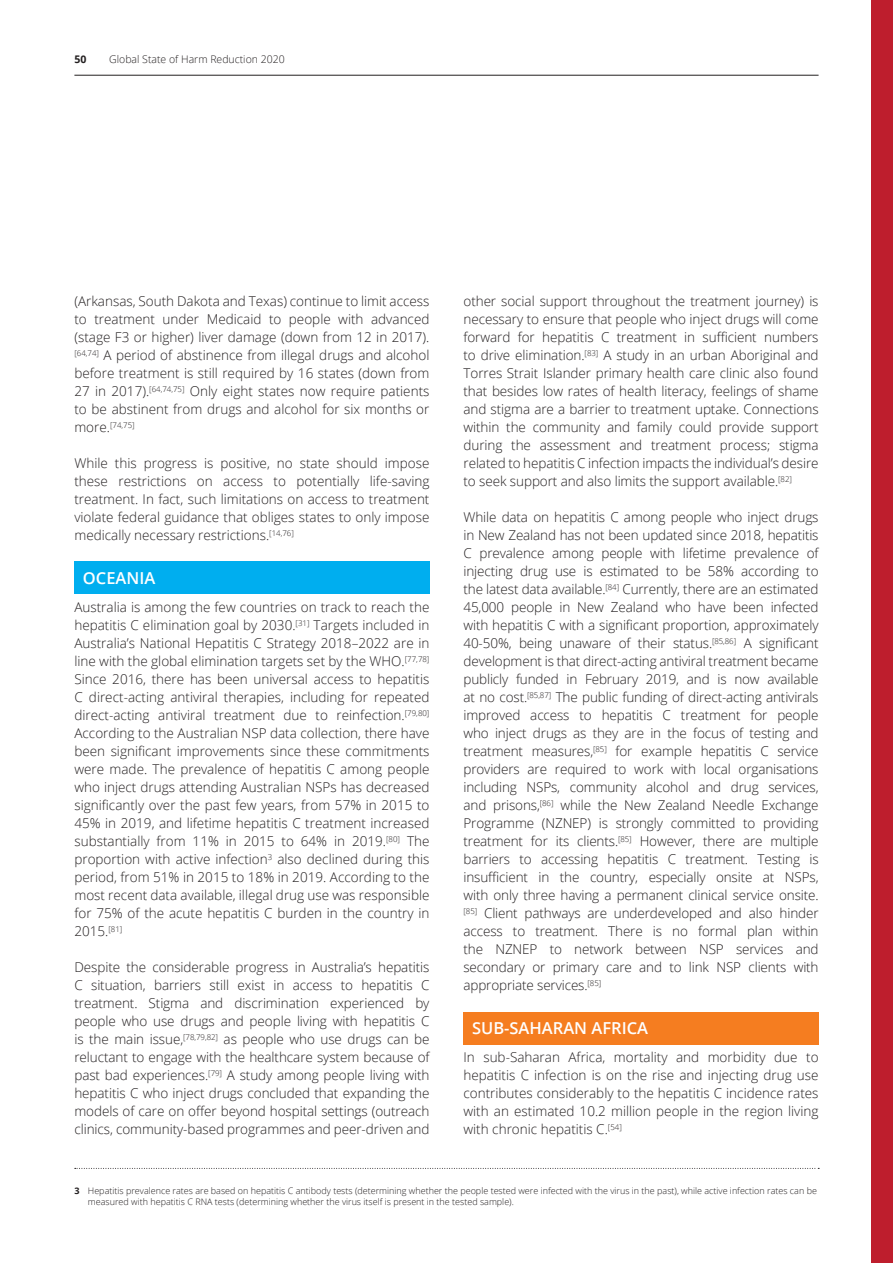
<style>
.page{position:relative;width:893px;height:1263px;background:#fff}
.page>*{position:absolute;margin:0;border:0;box-sizing:border-box;transform-origin:0 0}
.t1{font:600 16.5px "Open Sans";color:#fff}
.t2{font:300 13.5px/18px "Open Sans";color:#231f20;text-align:justify}
.t3{font:300 10.5px "Open Sans";color:#231f20}
.t4{font:700 10.5px "Open Sans";color:#231f20}
.t5{font:300 9px/10.8px "Open Sans";color:#231f20}
.t6{font:300 7.8px "Open Sans";color:#231f20}
.s1{font-size:13.5px}
.s2{font-weight:700}
</style>
<div class="page">
<hr style="left:74px;top:75px;width:745px;height:1px;background:#231f20">
<div style="left:74px;top:562px;width:355px;height:32px;background:#00aeef"></div>
<svg style="left:75px;top:1168px;width:744px;height:1px"></svg>
<div style="left:463px;top:1012px;width:356px;height:32px;background:#f57d20"></div>
<div style="left:872px;top:0;width:21px;height:1263px;background:#be1e2d"></div>
<p class="t4" style="left:74px;top:52px;width:13px">50</p>
<p class="t3" style="left:109px;top:52px;width:177px">Global State of Harm Reduction 2020</p>
<p class="t2" style="left:74px;top:292px;width:357px">(Arkansas, South Dakota and Texas) continue to limit access to treatment under Medicaid to people with advanced (stage F3 or higher) liver damage (down from 12 in 2017). <sup>[64,74]</sup> A period of abstinence from illegal drugs and alcohol before treatment is still required by 16 states (down from 27 in 2017).<sup>[64,74,75]</sup> Only eight states now require patients to be abstinent from drugs and alcohol for six months or</p>
<p class="t6" style="left:74px;top:419px;width:62px"><span class="s1">more.</span>[74,75]</p>
<p class="t2" style="left:74px;top:454px;width:357px">While this progress is positive, no state should impose these restrictions on access to potentially life-saving treatment. In fact, such limitations on access to treatment violate federal guidance that obliges states to only impose medically necessary restrictions.<sup>[14,76]</sup></p>
<p class="t1" style="left:83px;top:567px;width:74px">OCEANIA</p>
<p class="t2" style="left:74px;top:598px;width:357px">Australia is among the few countries on track to reach the hepatitis C elimination goal by 2030.<sup>[31]</sup> Targets included in Australia’s National Hepatitis C Strategy 2018–2022 are in line with the global elimination targets set by the WHO.<sup>[77,78] </sup>Since 2016, there has been universal access to hepatitis C direct-acting antiviral therapies, including for repeated direct-acting antiviral treatment due to reinfection.<sup>[79,80] </sup>According to the Australian NSP data collection, there have been significant improvements since these commitments were made. The prevalence of hepatitis C among people who inject drugs attending Australian NSPs has decreased significantly over the past few years, from 57% in 2015 to 45% in 2019, and lifetime hepatitis C treatment increased substantially from 11% in 2015 to 64% in 2019.<sup>[80]</sup> The proportion with active infection<sup>3</sup> also declined during this period, from 51% in 2015 to 18% in 2019. According to the most recent data available, illegal drug use was responsible for 75% of the acute hepatitis C burden in the country in 2015.<sup>[81]</sup></p>
<p class="t2" style="left:74px;top:958px;width:357px">Despite the considerable progress in Australia’s hepatitis C situation, barriers still exist in access to hepatitis C treatment. Stigma and discrimination experienced by people who use drugs and people living with hepatitis C is the main issue,<sup>[78,79,82]</sup> as people who use drugs can be reluctant to engage with the healthcare system because of past bad experiences.<sup>[79]</sup> A study among people living with hepatitis C who inject drugs concluded that expanding the models of care on offer beyond hospital settings (outreach clinics, community-based programmes and peer-driven and</p>
<p class="t2" style="left:463px;top:292px;width:357px">other social support throughout the treatment journey) is necessary to ensure that people who inject drugs will come forward for hepatitis C treatment in sufficient numbers to drive elimination.<sup>[83]</sup> A study in an urban Aboriginal and Torres Strait Islander primary health care clinic also found that besides low rates of health literacy, feelings of shame and stigma are a barrier to treatment uptake. Connections within the community and family could provide support during the assessment and treatment process; stigma related to hepatitis C infection impacts the individual’s desire to seek support and also limits the support available.<sup>[82]</sup></p>
<p class="t2" style="left:463px;top:508px;width:357px">While data on hepatitis C among people who inject drugs in New Zealand has not been updated since 2018, hepatitis C prevalence among people with lifetime prevalence of injecting drug use is estimated to be 58% according to the latest data available.<sup>[84]</sup> Currently, there are an estimated 45,000 people in New Zealand who have been infected with hepatitis C with a significant proportion, approximately 40-50%, being unaware of their status.<sup>[85,86]</sup> A significant development is that direct-acting antiviral treatment became publicly funded in February 2019, and is now available at no cost.<sup>[85,87]</sup> The public funding of direct-acting antivirals improved access to hepatitis C treatment for people who inject drugs as they are in the focus of testing and treatment measures,<sup>[85]</sup> for example hepatitis C service providers are required to work with local organisations including NSPs, community alcohol and drug services, and prisons,<sup>[86]</sup> while the New Zealand Needle Exchange Programme (NZNEP) is strongly committed to providing treatment for its clients.<sup>[85]</sup> However, there are multiple barriers to accessing hepatitis C treatment. Testing is insufficient in the country, especially onsite at NSPs, with only three having a permanent clinical service onsite. <sup>[85]</sup> Client pathways are underdeveloped and also hinder access to treatment. There is no formal plan within the NZNEP to network between NSP services and secondary or primary care and to link NSP clients with appropriate services.<sup>[85]</sup></p>
<p class="t1" style="left:472px;top:1017px;width:178px">SUB-SAHARAN AFRICA</p>
<p class="t2" style="left:463px;top:1048px;width:357px">In sub-Saharan Africa, mortality and morbidity due to hepatitis C infection is on the rise and injecting drug use contributes considerably to the hepatitis C incidence rates with an estimated 10.2 million people in the region living with chronic hepatitis C.<sup>[54]</sup></p>
<p class="t5" style="left:88px;top:1185px;width:730px;text-indent:-14px"><span class="s2">3</span> Hepatitis prevalence rates are based on hepatitis C antibody tests (determining whether the people tested were infected with the virus in the past), while active infection rates can be measured with hepatitis C RNA tests (determining whether the virus itself is present in the tested sample).</p>
</div>
